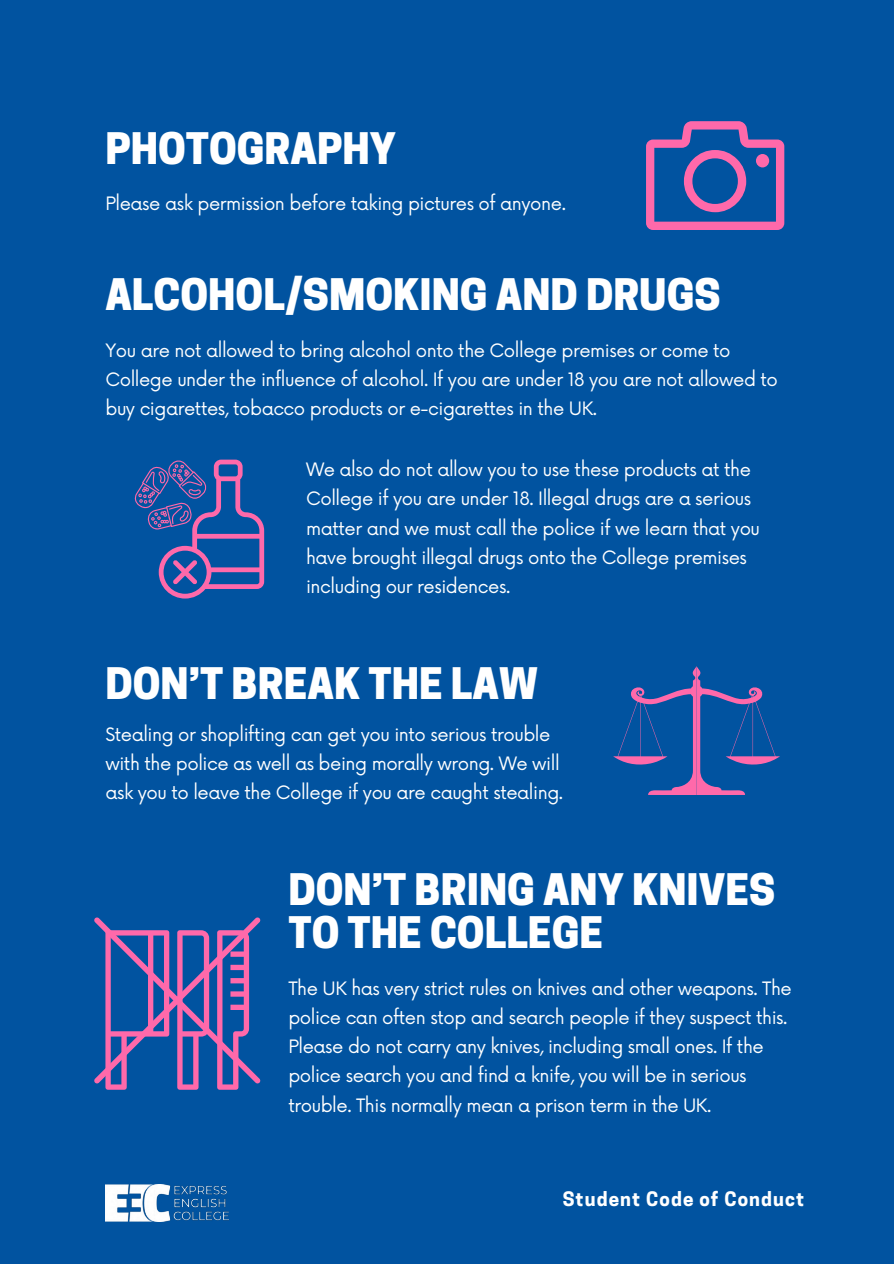
<style>
.page{position:relative;width:894px;height:1264px;background:#fff}
.page>*{position:absolute;margin:0;border:0;box-sizing:border-box;transform-origin:0 0}
.t1{font:800 40.8px/42.8px "Cooper Hewitt";color:#fff}
.t2{font:700 18.75px "Cooper Hewitt";letter-spacing:.06em;color:#fff}
.t3{font:18px/29.2px "Now";letter-spacing:-.025em;color:#fff}
</style>
<div class="page">
<div style="left:0;top:0;width:893px;height:1263px;background:#0153a0"></div>
<img style="left:105px;top:1184px;width:123px;height:37px">
<svg style="left:646px;top:121px;width:138px;height:109px"></svg>
<svg style="left:134px;top:459px;width:130px;height:139px"></svg>
<svg style="left:613px;top:666px;width:166px;height:128px"></svg>
<svg style="left:94px;top:917px;width:166px;height:172px"></svg>
<h1 class="t1" style="left:105px;top:132px;width:292px">PHOTOGRAPHY</h1>
<p class="t3" style="left:105px;top:190px;width:462px">Please ask permission before taking pictures of anyone.</p>
<p class="t1" style="left:105px;top:278px;width:616px">ALCOHOL/SMOKING AND DRUGS</p>
<p class="t3" style="left:105px;top:336px;width:674px">You are not allowed to bring alcohol onto the College premises or come to<br>College under the influence of alcohol. If you are under 18 you are not allowed to buy cigarettes, tobacco products or e-cigarettes in the UK.</p>
<p class="t3" style="left:306px;top:456px;width:455px">We also do not allow you to use these products at the College if you are under 18. Illegal drugs are a serious matter and we must call the police if we learn that you have brought illegal drugs onto the College premises including our residences.</p>
<p class="t1" style="left:105px;top:667px;width:434px">DON’T BREAK THE LAW</p>
<h1 class="t3" style="left:105px;top:720px;width:459px">Stealing or shoplifting can get you into serious trouble with the police as well as being morally wrong. We will ask you to leave the College if you are caught stealing.</h1>
<p class="t1" style="left:288px;top:873px;width:488px">DON’T BRING ANY KNIVES<br>TO THE COLLEGE</p>
<p class="t3" style="left:288px;top:974px;width:505px">The UK has very strict rules on knives and other weapons. The police can often stop and search people if they suspect this.<br>Please do not carry any knives, including small ones. If the police search you and find a knife, you will be in serious trouble. This normally mean a prison term in the UK.</p>
<h1 class="t2" style="left:562px;top:1191px;width:243px">Student Code of Conduct</h1>
</div>
